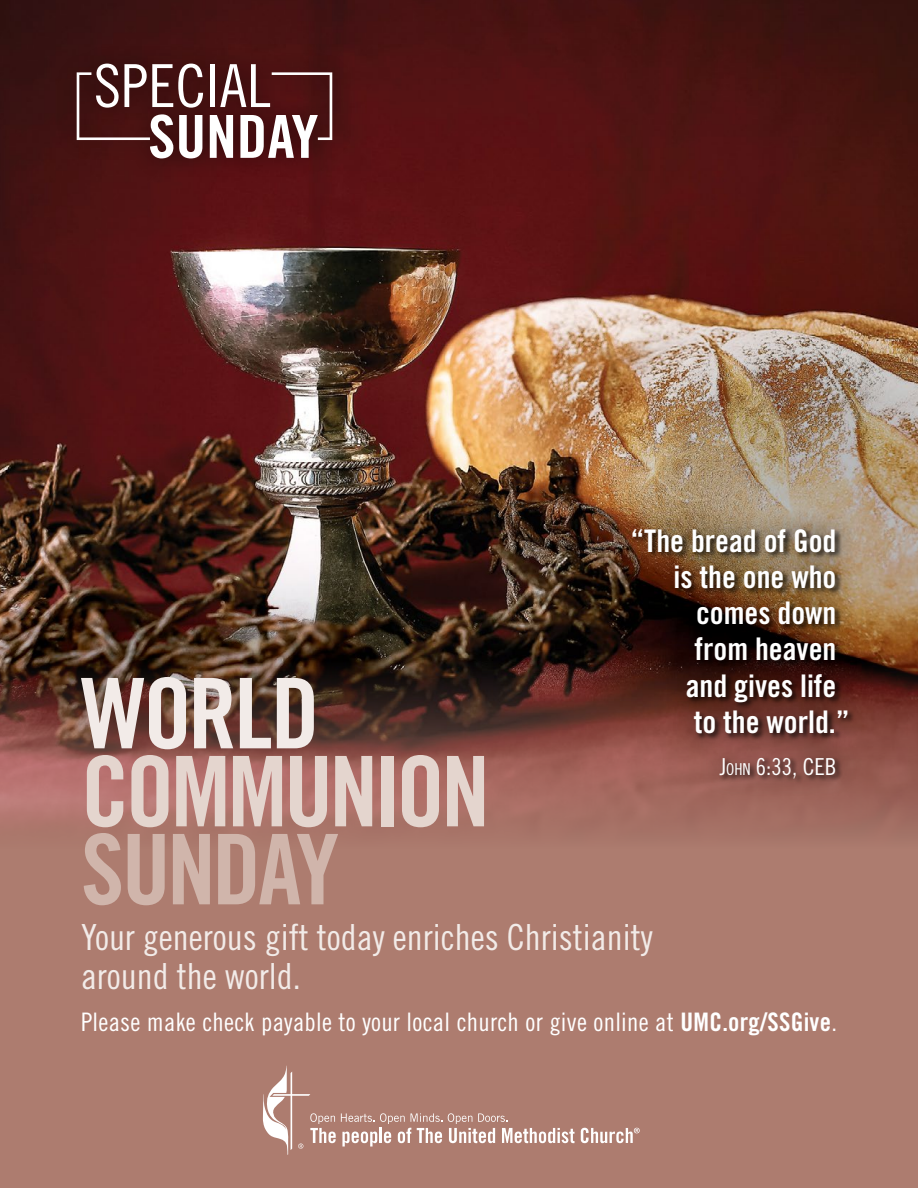
<style>
.page{position:relative;width:918px;height:1188px;background:#fff}
.page>*{position:absolute;margin:0;border:0;box-sizing:border-box;transform-origin:0 0}
.t1{font:97.5px "Trade Gothic LT Std Bd Cn 20";letter-spacing:-.035em;color:#e4d5ce}
.t2{font:97.5px "Trade Gothic LT Std Bd Cn 20";letter-spacing:-.035em;color:#d0b5ab}
.t3{font:97.5px "Trade Gothic LT Std Bd Cn 20";letter-spacing:-.025em;color:#f2ebe8}
.t4{font:36px/39px "Trade Gothic LT Std Cn 18";color:#f2ebe8}
.t5{font:31.2px "Trade Gothic LT Std Bd Cn 20";color:#fff}
.t6{font:25.5px "Trade Gothic LT Std Cn 18";letter-spacing:.01em;color:#fff}
.t7{font:23.4px "Trade Gothic LT Std Cn 18";color:#fff}
.s1{font-size:16.35px}
.s2{font-family:"Trade Gothic LT Std Bd Cn 20"}
</style>
<div class="page">
<img style="left:0;top:0;width:918px;height:647px">
<svg style="left:0;top:647px;width:918px;height:541px;background:#9e6e62"></svg>
<div style="left:610px;top:506px;width:260px;height:292px;background:#000;opacity:.75"></div>
<svg style="left:448px;top:1113px;width:127px;height:30px;background:#c19d93"></svg>
<svg style="left:581px;top:1128px;width:59px;height:15px"></svg>
<svg style="left:263px;top:1066px;width:179px;height:89px;background:#b78d81"></svg>
<div style="left:55px;top:43px;width:299px;height:136px;background:#000;opacity:.5"></div>
<svg style="left:77px;top:64px;width:126px;height:94px"></svg>
<svg style="left:210px;top:64px;width:122px;height:94px"></svg>
<h1 class="t3" style="left:81px;top:654px;width:240px">WORLD</h1>
<h1 class="t1" style="left:81px;top:732px;width:410px">COMMUNION</h1>
<h1 class="t2" style="left:81px;top:810px;width:260px">SUNDAY</h1>
<p class="t5" style="left:630px;top:522px;width:208px">“The bread of God</p>
<p class="t5" style="left:674px;top:558px;width:164px">is the one who</p>
<p class="t5" style="left:696px;top:594px;width:142px">comes down</p>
<p class="t5" style="left:694px;top:630px;width:144px">from heaven</p>
<p class="t5" style="left:686px;top:666px;width:152px">and gives life</p>
<p class="t5" style="left:694px;top:703px;width:157px">to the world.”</p>
<p class="t7" style="left:720px;top:752px;width:118px">J<span class="s1">ohn</span> 6:33, CEB</p>
<p class="t4" style="left:81px;top:917px;width:573px">Your generous gift today enriches Christianity around the world.</p>
<p class="t6" style="left:81px;top:1007px;width:758px">Please make check payable to your local church or give online at <span class="s2">UMC.org/SSGive</span>.</p>
</div>
